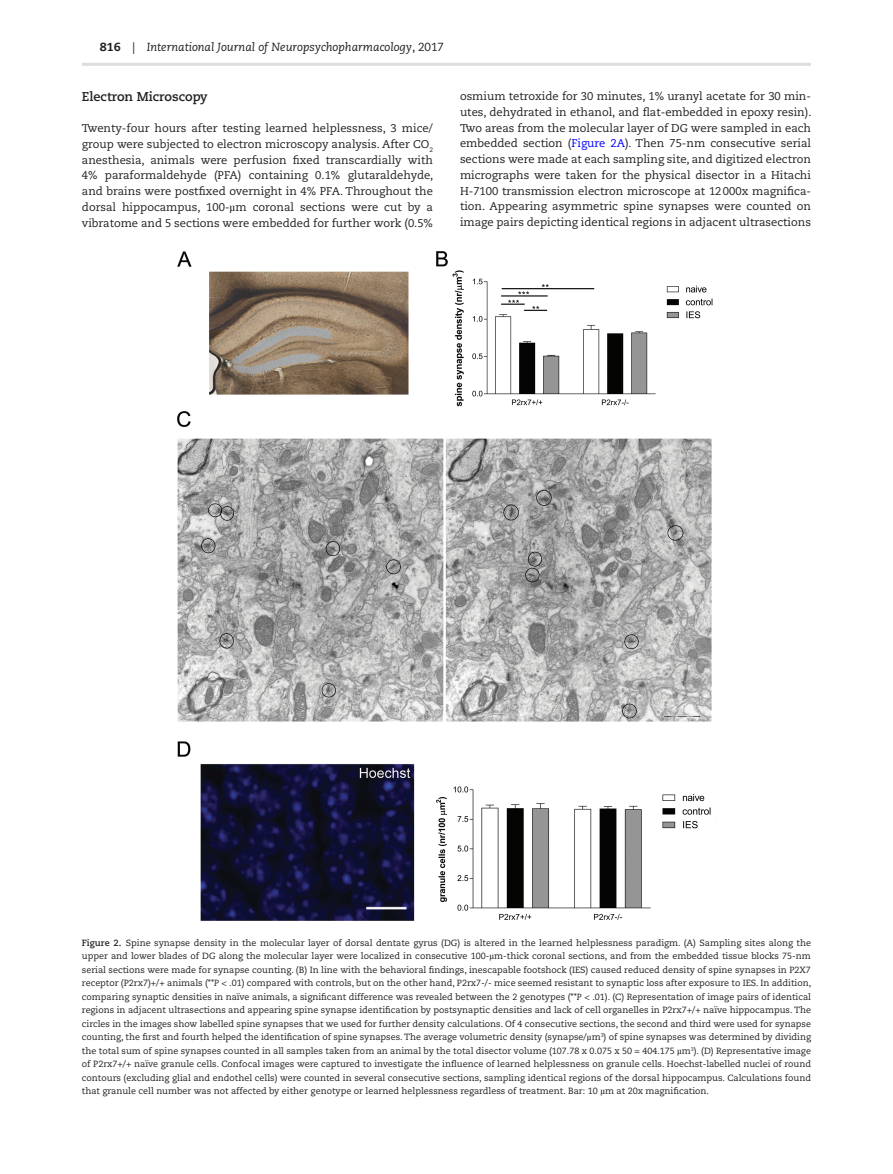
<style>
.page{position:relative;width:893px;height:1174px;background:#fff}
.page>*{position:absolute;margin:0;border:0;box-sizing:border-box;transform-origin:0 0}
.t1{font:700 12.75px "Caecilia LT Std";color:#231f20}
.t2{font:italic 11.7px "Caecilia LT Std";color:#231f20}
.t3{font:11.25px/15.8px "Caecilia LT Std";color:#231f20;text-align:justify}
.t4{font:9px/13.5px "Caecilia LT Std";color:#231f20;text-align:justify}
.s1{font-weight:800;font-style:normal}
.s2{font-style:normal}
.s3{font-family:"Gandhari Unicode"}
.s4{color:#00f}
.s5{font-weight:700}
.s6{font-style:italic}
</style>
<div class="page">
<hr style="left:82px;top:63px;width:729px;height:3px;background:#dcdddf">
<img style="left:177px;top:251px;width:536px;height:670px">
<p class="t2" style="left:100px;top:40px;width:346px"><span class="s1">816</span> <span class="s2">|</span> International Journal of Neuropsychopharmacology<span class="s2">, 2017</span></p>
<h1 class="t1" style="left:82px;top:89px;width:127px">Electron Microscopy</h1>
<p class="t3" style="left:82px;top:120px;width:353px">Twenty-four hours after testing learned helplessness, 3 mice/ group were subjected to electron microscopy analysis. After CO<sub>2 </sub>anesthesia, animals were perfusion fixed transcardially with 4% paraformaldehyde (PFA) containing 0.1% glutaraldehyde, and brains were postfixed overnight in 4% PFA. Throughout the dorsal hippocampus, 100-<span class="s3">µ</span>m coronal sections were cut by a vibratome and 5 sections were embedded for further work (0.5%</p>
<p class="t3" style="left:460px;top:89px;width:353px">osmium tetroxide for 30 minutes, 1% uranyl acetate for 30 min&shy;utes, dehydrated in ethanol, and flat-embedded in epoxy resin).<br>Two areas from the molecular layer of DG were sampled in each embedded section (<span class="s4">Figure 2A</span>). Then 75-nm consecutive serial sections were made at each sampling site, and digitized electron micrographs were taken for the physical disector in a Hitachi H-7100 transmission electron microscope at 12000x magnifica&shy;tion. Appearing asymmetric spine synapses were counted on image pairs depicting identical regions in adjacent ultrasections</p>
<p class="t4" style="left:82px;top:936px;width:731px"><span class="s5">Figure 2.</span> Spine synapse density in the molecular layer of dorsal dentate gyrus (DG) is altered in the learned helplessness paradigm. (A) Sampling sites along the upper and lower blades of DG along the molecular layer were localized in consecutive 100-<span class="s3">µ</span>m-thick coronal sections, and from the embedded tissue blocks 75-nm serial sections were made for synapse counting. (B) In line with the behavioral findings, inescapable footshock (IES) caused reduced density of spine synapses in P2X7 receptor (P2rx7)+/+ animals (**<span class="s6">P</span> &lt; .01) compared with controls, but on the other hand, P2rx7-/- mice seemed resistant to synaptic loss after exposure to IES. In addition, comparing synaptic densities in naïve animals, a significant difference was revealed between the 2 genotypes (**<span class="s6">P</span> &lt; .01). (C) Representation of image pairs of identical regions in adjacent ultrasections and appearing spine synapse identification by postsynaptic densities and lack of cell organelles in P2rx7+/+ naïve hippocampus. The circles in the images show labelled spine synapses that we used for further density calculations. Of 4 consecutive sections, the second and third were used for synapse counting, the first and fourth helped the identification of spine synapses. The average volumetric density (synapse/<span class="s3">µ</span>m<sup>3</sup>) of spine synapses was determined by dividing the total sum of spine synapses counted in all samples taken from an animal by the total disector volume (107.78 x 0.075 x 50 = 404.175 <span class="s3">µ</span>m<sup>3</sup>). (D) Representative image of P2rx7+/+ naïve granule cells. Confocal images were captured to investigate the influence of learned helplessness on granule cells. Hoechst-labelled nuclei of round contours (excluding glial and endothel cells) were counted in several consecutive sections, sampling identical regions of the dorsal hippocampus. Calculations found that granule cell number was not affected by either genotype or learned helplessness regardless of treatment. Bar: 10 <span class="s3">µ</span>m at 20x magnification.</p>
</div>
